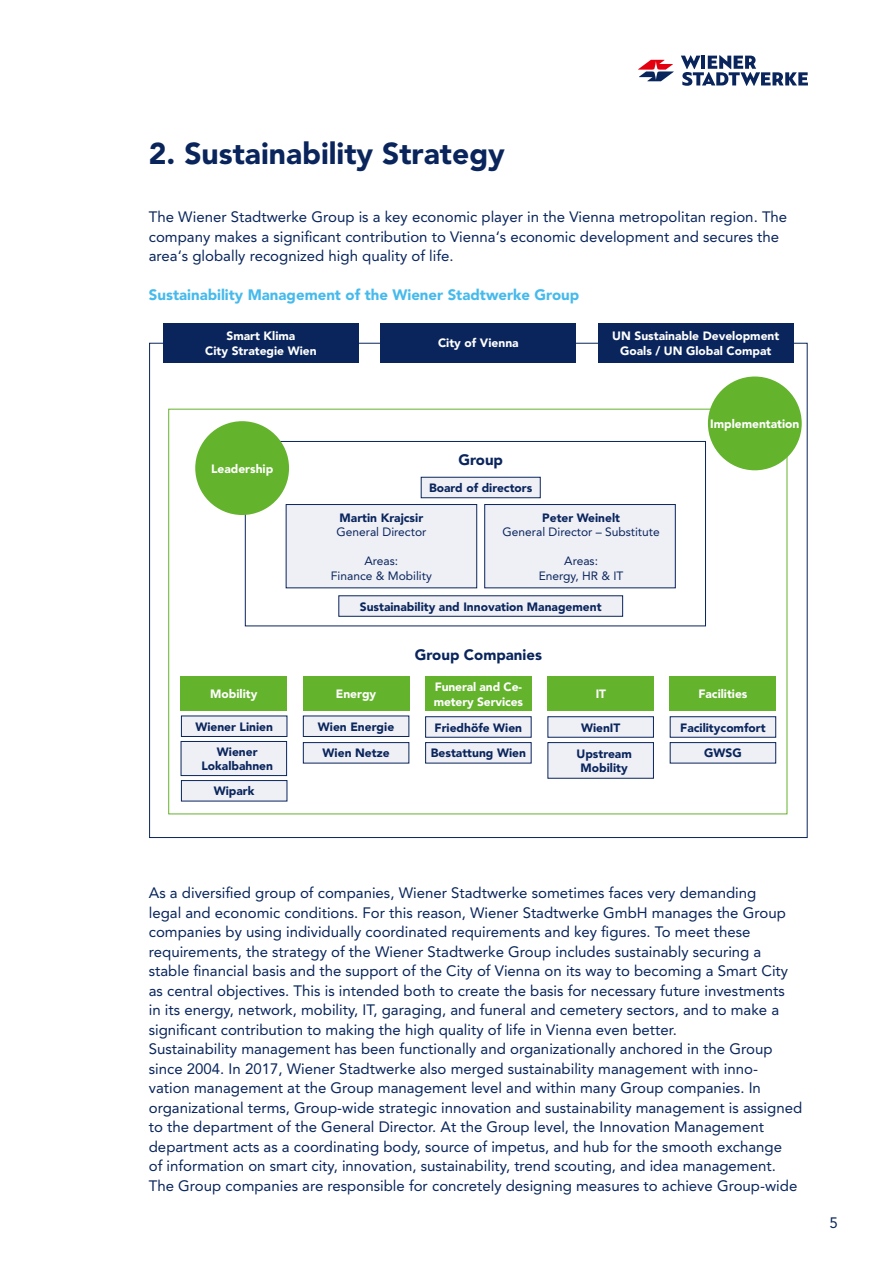
<style>
.page{position:relative;width:893px;height:1263px;background:#fff}
.page>*{position:absolute;margin:0;border:0;box-sizing:border-box;transform-origin:0 0}
.t1{font:900 30px "Avenir LT Std";color:#09255c}
.t2{font:15px/19.5px "Avenir LT Std";color:#09255c}
.t3{font:900 15px "Avenir LT Std";color:#46baec}
.t4{font:900 15px "Avenir LT Std";color:#09255c}
.t5{font:900 12px/25.8px "Avenir LT Std";color:#09255c;text-align:center}
.t6{font:900 12px/14.4px "Avenir LT Std";color:#fff;text-align:center}
.t7{font:12px/14.4px "Avenir LT Std";color:#09255c;text-align:center}
</style>
<div class="page">
<svg style="left:638px;top:60px;width:36px;height:21px"></svg>
<svg style="left:681px;top:55px;width:127px;height:31px"></svg>
<div style="left:245px;top:441px;width:461px;height:185px;border:1px solid #09255c"></div>
<div style="left:163px;top:323px;width:196px;height:39px;background:#09255c"></div>
<div style="left:598px;top:323px;width:196px;height:39px;background:#09255c"></div>
<div style="left:381px;top:323px;width:195px;height:39px;background:#09255c"></div>
<div style="left:708px;top:376px;width:94px;height:94px;background:#64b32c;border-radius:50%"></div>
<div style="left:195px;top:421px;width:94px;height:94px;background:#64b32c;border-radius:50%"></div>
<div style="left:421px;top:477px;width:120px;height:21px;background:#efeff6;border:1px solid #09255c"></div>
<div style="left:286px;top:504px;width:191px;height:84px;background:#efeff6;border:1px solid #09255c"></div>
<div style="left:484px;top:504px;width:192px;height:84px;background:#efeff6;border:1px solid #09255c"></div>
<div style="left:338px;top:595px;width:285px;height:22px;background:#efeff6;border:1px solid #09255c"></div>
<div style="left:303px;top:677px;width:106px;height:34px;background:#64b32c"></div>
<div style="left:303px;top:716px;width:106px;height:21px;background:#efeff6;border:1px solid #09255c"></div>
<div style="left:303px;top:742px;width:106px;height:21px;background:#efeff6;border:1px solid #09255c"></div>
<div style="left:547px;top:677px;width:107px;height:34px;background:#64b32c"></div>
<div style="left:547px;top:716px;width:107px;height:22px;background:#efeff6;border:1px solid #09255c"></div>
<div style="left:547px;top:742px;width:107px;height:37px;background:#efeff6;border:1px solid #09255c"></div>
<div style="left:425px;top:677px;width:106px;height:34px;background:#64b32c"></div>
<div style="left:425px;top:716px;width:106px;height:22px;background:#efeff6;border:1px solid #09255c"></div>
<div style="left:425px;top:742px;width:106px;height:21px;background:#efeff6;border:1px solid #09255c"></div>
<div style="left:181px;top:741px;width:106px;height:35px;background:#efeff6;border:1px solid #09255c"></div>
<div style="left:181px;top:716px;width:106px;height:21px;background:#efeff6;border:1px solid #09255c"></div>
<div style="left:181px;top:677px;width:106px;height:34px;background:#64b32c"></div>
<div style="left:181px;top:780px;width:106px;height:21px;background:#efeff6;border:1px solid #09255c"></div>
<div style="left:670px;top:677px;width:106px;height:34px;background:#64b32c"></div>
<div style="left:670px;top:716px;width:106px;height:22px;background:#efeff6;border:1px solid #09255c"></div>
<div style="left:670px;top:742px;width:106px;height:21px;background:#efeff6;border:1px solid #09255c"></div>
<h1 class="t1" style="left:149px;top:135px;width:358px">2. Sustainability Strategy</h1>
<p class="t2" style="left:149px;top:207px;width:640px">The Wiener Stadtwerke Group is a key economic player in the Vienna metropolitan region. The company makes a significant contribution to Vienna‘s economic development and secures the area‘s globally recognized high quality of life.</p>
<p class="t3" style="left:149px;top:286px;width:432px">Sustainability Management of the Wiener Stadtwerke Group</p>
<p class="t6" style="left:205px;top:329px;width:113px">Smart Klima<br>City Strategie Wien</p>
<p class="t6" style="left:612px;top:329px;width:169px">UN Sustainable Development<br>Goals / UN Global Compat</p>
<p class="t6" style="left:438px;top:336px;width:82px">City of Vienna</p>
<p class="t6" style="left:211px;top:461px;width:64px">Leadership</p>
<p class="t6" style="left:210px;top:687px;width:49px">Mobility</p>
<p class="t5" style="left:195px;top:714px;width:79px">Wiener Linien</p>
<p class="t5" style="left:201px;top:744px;width:73px;line-height:14.4px">Wiener<br>Lokalbahnen</p>
<p class="t5" style="left:214px;top:778px;width:42px">Wipark</p>
<p class="t4" style="left:458px;top:451px;width:46px">Group</p>
<p class="t5" style="left:429px;top:475px;width:105px">Board of directors</p>
<p class="t5" style="left:542px;top:505px;width:79px">Peter Weinelt</p>
<p class="t7" style="left:503px;top:525px;width:159px">General Director – Substitute</p>
<p class="t7" style="left:539px;top:554px;width:86px">Areas:<br>Energy, HR &amp; IT</p>
<p class="t5" style="left:360px;top:593px;width:243px">Sustainability and Innovation Management</p>
<p class="t5" style="left:340px;top:505px;width:85px">Martin Krajcsir</p>
<p class="t7" style="left:336px;top:525px;width:91px">General Director</p>
<p class="t7" style="left:331px;top:554px;width:102px">Areas:<br>Finance &amp; Mobility</p>
<p class="t6" style="left:336px;top:687px;width:42px">Energy</p>
<p class="t5" style="left:318px;top:714px;width:78px">Wien Energie</p>
<p class="t5" style="left:323px;top:740px;width:68px">Wien Netze</p>
<p class="t4" style="left:415px;top:646px;width:129px">Group Companies</p>
<p class="t6" style="left:434px;top:680px;width:91px;text-align:left">Funeral and Ce&shy;metery Services</p>
<p class="t5" style="left:431px;top:714px;width:97px">Friedhöfe Wien<br>Bestattung Wien</p>
<p class="t6" style="left:596px;top:687px;width:12px">IT</p>
<p class="t5" style="left:576px;top:714px;width:57px;line-height:26.2px">WienIT<br>Upstream</p>
<p class="t5" style="left:581px;top:755px;width:49px">Mobility</p>
<p class="t6" style="left:710px;top:416px;width:91px">Implementation</p>
<p class="t6" style="left:698px;top:687px;width:51px">Facilities</p>
<p class="t5" style="left:680px;top:714px;width:87px">Facilitycomfort<br>GWSG</p>
<p class="t2" style="left:149px;top:883px;width:655px">As a diversified group of companies, Wiener Stadtwerke sometimes faces very demanding<br>legal and economic conditions. For this reason, Wiener Stadtwerke GmbH manages the Group companies by using individually coordinated requirements and key figures. To meet these requirements, the strategy of the Wiener Stadtwerke Group includes sustainably securing a stable financial basis and the support of the City of Vienna on its way to becoming a Smart City as central objectives. This is intended both to create the basis for necessary future investments<br>in its energy, network, mobility, IT, garaging, and funeral and cemetery sectors, and to make a significant contribution to making the high quality of life in Vienna even better.<br>Sustainability management has been functionally and organizationally anchored in the Group since 2004. In 2017, Wiener Stadtwerke also merged sustainability management with inno&shy;vation management at the Group management level and within many Group companies. In organizational terms, Group-wide strategic innovation and sustainability management is assigned to the department of the General Director. At the Group level, the Innovation Management department acts as a coordinating body, source of impetus, and hub for the smooth exchange<br>of information on smart city, innovation, sustainability, trend scouting, and idea management.<br>The Group companies are responsible for concretely designing measures to achieve Group-wide</p>
<p class="t2" style="left:829px;top:1213px;width:10px">5</p>
</div>
